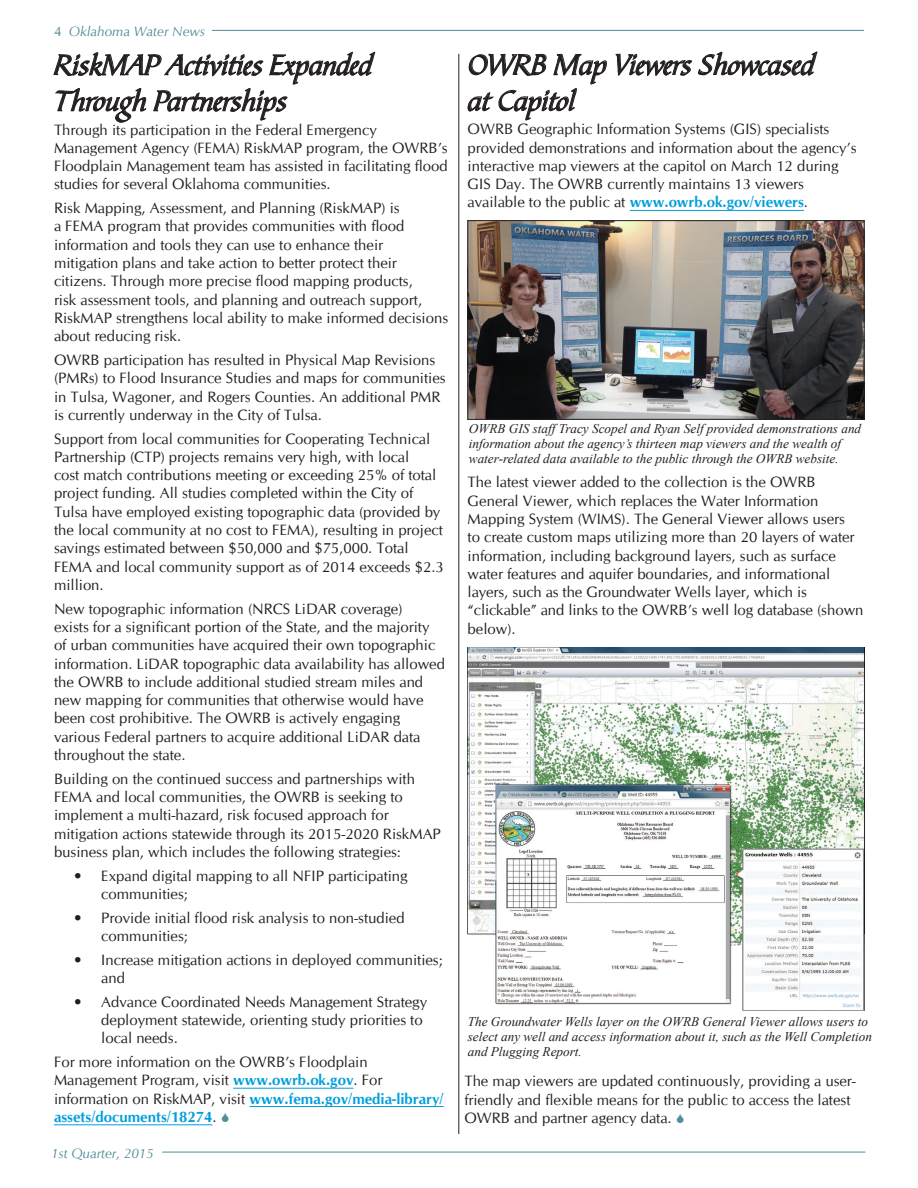
<style>
.page{position:relative;width:918px;height:1188px;background:#fff}
.page>*{position:absolute;margin:0;border:0;box-sizing:border-box;transform-origin:0 0}
.t1{font:30px/36px "Bible Scr T";color:#231f20}
.t2{font:15px/18.3px "CG Omega";color:#231f20}
.t3{font:italic 13.5px "CG Omega";color:#508e98}
.t4{font:italic 13.2px/15px "Times New Roman";color:#231f20}
.s1{font-style:normal}
.s2{font-weight:700;color:#009fdc}
</style>
<div class="page">
<hr style="left:212px;top:30px;width:652px;height:1px;background:#508e98">
<hr style="left:162px;top:1152px;width:703px;height:1px;background:#508e98">
<hr style="left:459px;top:54px;width:1px;height:1080px;background:#231f20">
<hr style="left:233px;top:1088px;width:121px;height:1px;background:#009fdc">
<hr style="left:250px;top:1106px;width:194px;height:1px;background:#009fdc">
<hr style="left:54px;top:1124px;width:158px;height:1px;background:#009fdc">
<svg style="left:54px;top:52px;width:321px;height:71px"></svg>
<hr style="left:630px;top:210px;width:174px;height:1px;background:#009fdc">
<svg style="left:616px;top:53px;width:76px;height:23px"></svg>
<svg style="left:698px;top:51px;width:119px;height:25px"></svg>
<svg style="left:468px;top:53px;width:139px;height:67px"></svg>
<img style="left:470px;top:222px;width:392px;height:196px">
<div style="left:468px;top:220px;width:396px;height:200px;border:1px solid #231f20"></div>
<img style="left:468px;top:648px;width:396px;height:362px">
<p class="t3" style="left:54px;top:24px;width:153px"><span class="s1">4</span> Oklahoma Water News</p>
<h1 class="t1" style="left:54px;top:49px;width:319px">RiskMAP Activities Expanded<br>Through Partnerships</h1>
<p class="t2" style="left:54px;top:120px;width:395px">Through its participation in the Federal Emergency Management Agency (FEMA) RiskMAP program, the OWRB’s Floodplain Management team has assisted in facilitating flood studies for several Oklahoma communities.</p>
<p class="t2" style="left:54px;top:199px;width:396px">Risk Mapping, Assessment, and Planning (RiskMAP) is<br>a FEMA program that provides communities with flood information and tools they can use to enhance their mitigation plans and take action to better protect their citizens. Through more precise flood mapping products,<br>risk assessment tools, and planning and outreach support, RiskMAP strengthens local ability to make informed decisions about reducing risk.</p>
<p class="t2" style="left:54px;top:351px;width:393px">OWRB participation has resulted in Physical Map Revisions (PMRs) to Flood Insurance Studies and maps for communities in Tulsa, Wagoner, and Rogers Counties. An additional PMR is currently underway in the City of Tulsa.</p>
<p class="t2" style="left:54px;top:429px;width:391px">Support from local communities for Cooperating Technical Partnership (CTP) projects remains very high, with local<br>cost match contributions meeting or exceeding 25% of total project funding. All studies completed within the City of Tulsa have employed existing topographic data (provided by the local community at no cost to FEMA), resulting in project savings estimated between $50,000 and $75,000. Total FEMA and local community support as of 2014 exceeds $2.3 million.</p>
<p class="t2" style="left:54px;top:600px;width:393px">New topographic information (NRCS LiDAR coverage)<br>exists for a significant portion of the State, and the majority of urban communities have acquired their own topographic information. LiDAR topographic data availability has allowed the OWRB to include additional studied stream miles and new mapping for communities that otherwise would have been cost prohibitive. The OWRB is actively engaging various Federal partners to acquire additional LiDAR data throughout the state.</p>
<p class="t2" style="left:54px;top:770px;width:388px">Building on the continued success and partnerships with FEMA and local communities, the OWRB is seeking to implement a multi-hazard, risk focused approach for mitigation actions statewide through its 2015-2020 RiskMAP business plan, which includes the following strategies:</p>
<p class="t2" style="left:101px;top:867px;width:308px;text-indent:-27px">• Expand digital mapping to all NFIP participating communities;</p>
<p class="t2" style="left:101px;top:909px;width:305px;text-indent:-27px">• Provide initial flood risk analysis to non-studied communities;</p>
<p class="t2" style="left:101px;top:951px;width:343px;text-indent:-27px">• Increase mitigation actions in deployed communities; and</p>
<p class="t2" style="left:101px;top:993px;width:327px;text-indent:-27px">• Advance Coordinated Needs Management Strategy deployment statewide, orienting study priorities to local needs.</p>
<p class="t2" style="left:54px;top:1053px;width:391px">For more information on the OWRB’s Floodplain Management Program, visit <span class="s2">www.owrb.ok.gov</span>. For information on RiskMAP, visit <span class="s2">www.fema.gov/media-library/ assets/documents/18274</span>.</p>
<p class="t3" style="left:51px;top:1145px;width:104px">1st Quarter, 2015</p>
<h1 class="t1" style="left:468px;top:49px;width:348px">OWRB Map Viewers Showcased at Capitol</h1>
<p class="t2" style="left:468px;top:120px;width:390px">OWRB Geographic Information Systems (GIS) specialists provided demonstrations and information about the agency’s interactive map viewers at the capitol on March 12 during GIS Day. The OWRB currently maintains 13 viewers available to the public at <span class="s2">www.owrb.ok.gov/viewers</span>.</p>
<p class="t4" style="left:469px;top:420px;width:394px">OWRB GIS staff Tracy Scopel and Ryan Self provided demonstrations and information about the agency’s thirteen map viewers and the wealth of water-related data available to the public through the OWRB website.</p>
<p class="t2" style="left:468px;top:473px;width:397px">The latest viewer added to the collection is the OWRB General Viewer, which replaces the Water Information Mapping System (WIMS). The General Viewer allows users<br>to create custom maps utilizing more than 20 layers of water information, including background layers, such as surface water features and aquifer boundaries, and informational layers, such as the Groundwater Wells layer, which is “clickable” and links to the OWRB’s well log database (shown below).</p>
<p class="t4" style="left:468px;top:1014px;width:406px">The Groundwater Wells layer on the OWRB General Viewer allows users to select any well and access information about it, such as the Well Completion and Plugging Report.</p>
<p class="t2" style="left:464px;top:1072px;width:393px">The map viewers are updated continuously, providing a user&shy;friendly and flexible means for the public to access the latest<br>OWRB and partner agency data.</p>
</div>
